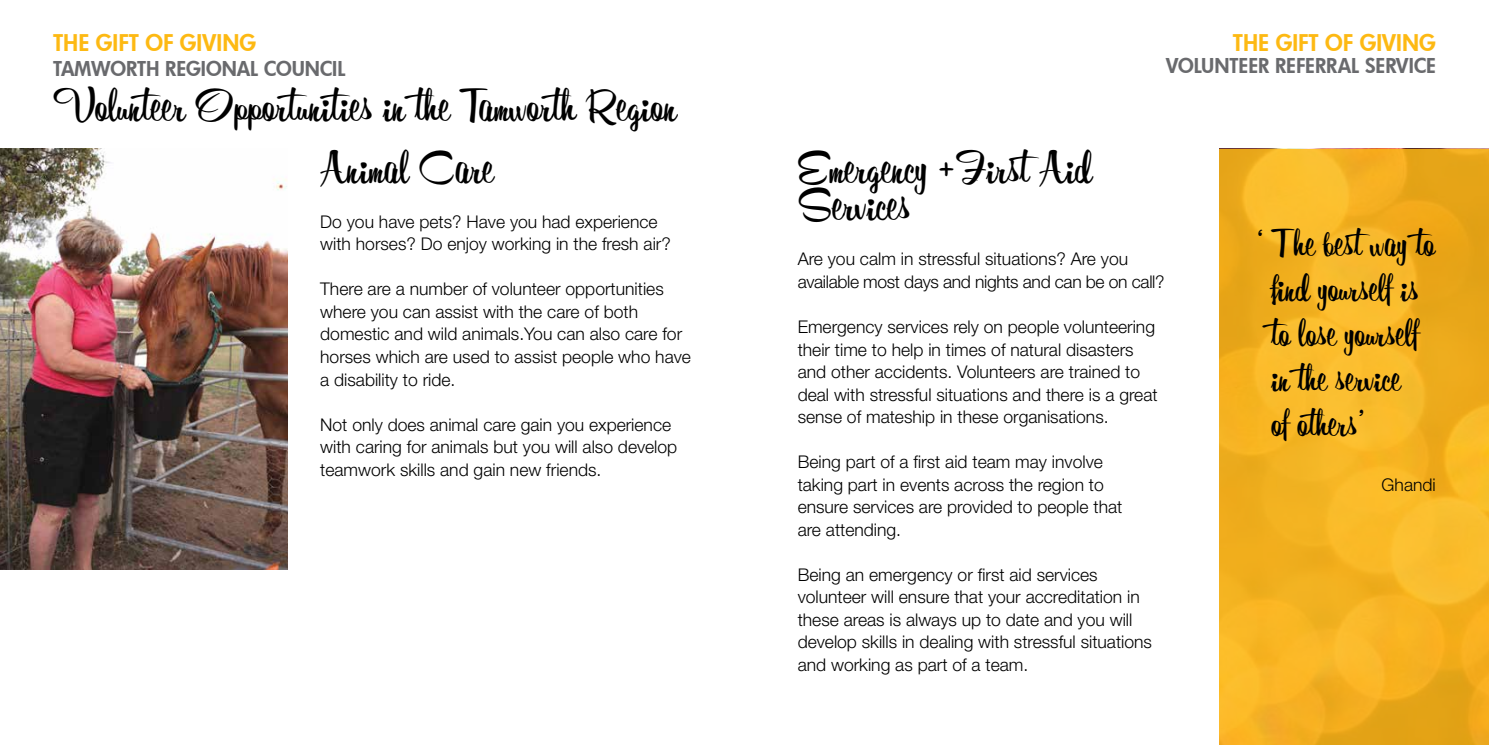
<style>
.page{position:relative;width:1489px;height:745px;background:#fff}
.page>*{position:absolute;margin:0;border:0;box-sizing:border-box;transform-origin:0 0}
.t1{font:45px/37.5px "Orange County JF";color:#000}
.t2{font:37.5px/45px "Orange County JF";color:#000}
.t3{font:800 22.5px "Futura";color:#fdb913}
.t4{font:800 20px "Futura";color:#696a6d}
.t5{font:300 17.5px/22.5px "Helvetica Neue LT Std";color:#000}
.t6{font:300 17.5px/22.5px "Helvetica Neue LT Std";letter-spacing:-.02em;color:#000}
</style>
<div class="page">
<svg style="left:1219px;top:149px;width:269px;height:595px;background:#f3b222"></svg>
<img style="left:0;top:149px;width:287px;height:420px">
<p class="t3" style="left:53px;top:27px;width:204px">THE GIFT OF GIVING</p>
<p class="t4" style="left:53px;top:55px;width:294px">TAMWORTH REGIONAL COUNCIL</p>
<h1 class="t1" style="left:53px;top:88px;width:624px">Volunteer Opportunities in the Tamworth Region</h1>
<h1 class="t1" style="left:320px;top:150px;width:175px">Animal Care</h1>
<p class="t5" style="left:320px;top:210px;width:352px">Do you have pets? Have you had experience with horses? Do enjoy working in the fresh air?</p>
<p class="t5" style="left:320px;top:277px;width:372px">There are a number of volunteer opportunities where you can assist with the care of both domestic and wild animals.You can also care for horses which are used to assist people who have a disability to ride.</p>
<p class="t5" style="left:320px;top:412px;width:358px">Not only does animal care gain you experience with caring for animals but you will also develop teamwork skills and gain new friends.</p>
<p class="t3" style="left:1232px;top:27px;width:204px">THE GIFT OF GIVING</p>
<p class="t4" style="left:1165px;top:52px;width:271px">VOLUNTEER REFERRAL SERVICE</p>
<h1 class="t1" style="left:797px;top:150px;width:295px">Emergency +First Aid<br>Services</h1>
<p class="t6" style="left:797px;top:247px;width:368px">Are you calm in stressful situations? Are you available most days and nights and can be on call?</p>
<p class="t5" style="left:797px;top:315px;width:361px">Emergency services rely on people volunteering their time to help in times of natural disasters and other accidents. Volunteers are trained to deal with stressful situations and there is a great sense of mateship in these organisations.</p>
<p class="t5" style="left:797px;top:450px;width:326px">Being part of a first aid team may involve taking part in events across the region to ensure services are provided to people that are attending.</p>
<p class="t5" style="left:797px;top:562px;width:356px">Being an emergency or first aid services volunteer will ensure that your accreditation in these areas is always up to date and you will develop skills in dealing with stressful situations and working as part of a team.</p>
<h2 class="t2" style="left:1270px;top:221px;width:165px;text-indent:-15px">‘ The best way to find yourself is to lose yourself in the service<br>of others’</h2>
<p class="t5" style="left:1381px;top:473px;width:56px">Ghandi</p>
</div>
